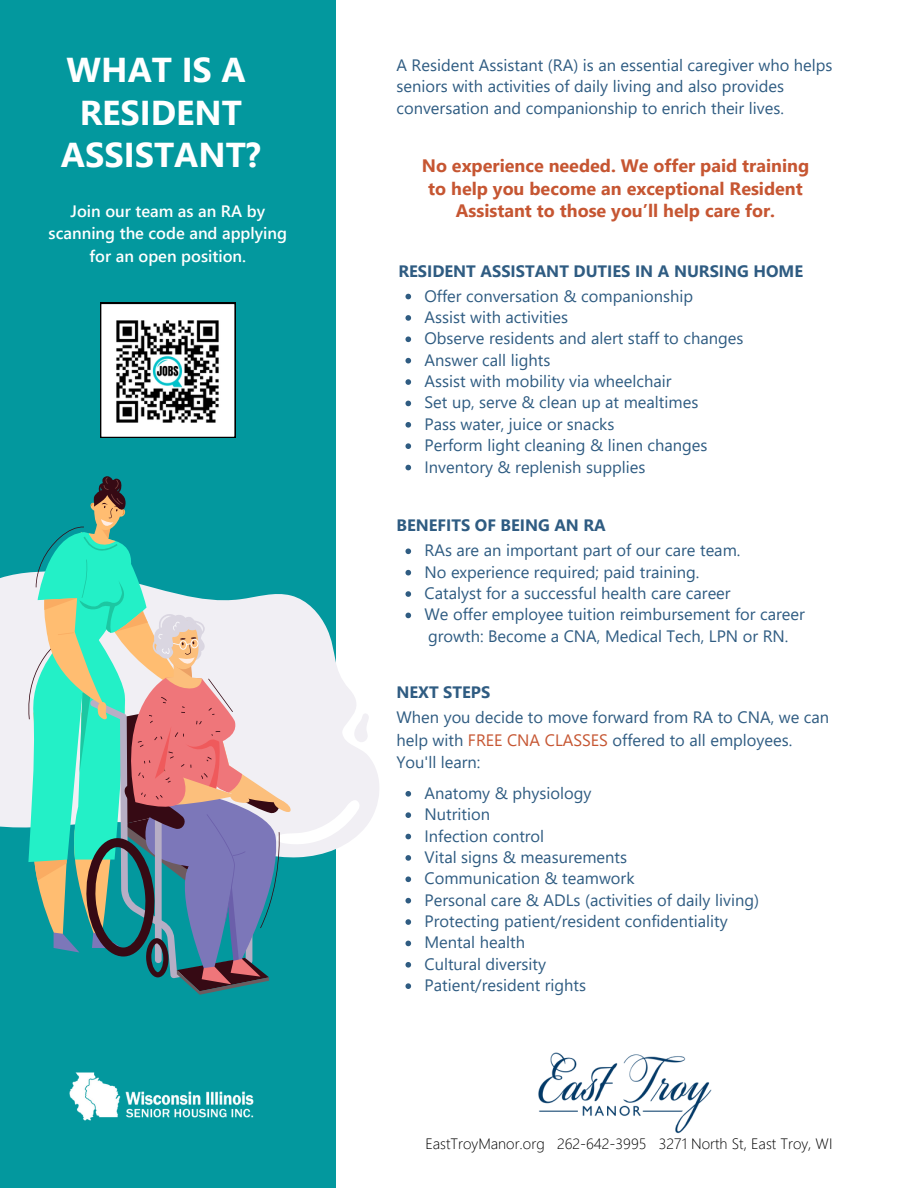
<style>
.page{position:relative;width:918px;height:1188px;background:#fff}
.page>*{position:absolute;margin:0;border:0;box-sizing:border-box;transform-origin:0 0}
.t1{font:700 34.5px/42.8px "Segoe UI";color:#fff;text-align:center}
.t2{font:700 18px/22.5px "Segoe UI";color:#c65632;text-align:center}
.t3{font:16.5px/21.3px "Segoe UI";color:#2f5c82}
.t4{font:700 16.5px "Segoe UI";color:#2f5c82}
.t5{font:600 16.5px/22.5px "Segoe UI";color:#fff;text-align:center}
.t6{font:300 15px "Segoe UI";color:#000}
.s1{color:#c65632}
</style>
<div class="page">
<div style="left:0;top:0;width:336px;height:1188px;background:#03989e"></div>
<svg style="left:0;top:573px;width:379px;height:255px;fill:#f1eff4"></svg>
<svg style="left:19px;top:476px;width:350px;height:519px"></svg>
<img style="left:69px;top:1072px;width:185px;height:49px">
<svg style="left:405px;top:791px;width:6px;height:6px"></svg>
<svg style="left:405px;top:812px;width:6px;height:6px"></svg>
<svg style="left:405px;top:834px;width:6px;height:5px"></svg>
<svg style="left:405px;top:855px;width:6px;height:6px"></svg>
<svg style="left:405px;top:876px;width:6px;height:6px"></svg>
<svg style="left:405px;top:898px;width:6px;height:5px"></svg>
<svg style="left:405px;top:919px;width:6px;height:6px"></svg>
<svg style="left:405px;top:941px;width:6px;height:5px"></svg>
<svg style="left:405px;top:962px;width:6px;height:6px"></svg>
<svg style="left:405px;top:983px;width:6px;height:6px"></svg>
<svg style="left:405px;top:548px;width:6px;height:6px"></svg>
<svg style="left:405px;top:570px;width:6px;height:5px"></svg>
<svg style="left:405px;top:591px;width:6px;height:6px"></svg>
<svg style="left:405px;top:613px;width:6px;height:5px"></svg>
<svg style="left:405px;top:294px;width:6px;height:5px"></svg>
<svg style="left:405px;top:315px;width:6px;height:6px"></svg>
<svg style="left:405px;top:336px;width:6px;height:6px"></svg>
<svg style="left:405px;top:358px;width:6px;height:5px"></svg>
<svg style="left:405px;top:379px;width:6px;height:6px"></svg>
<svg style="left:405px;top:401px;width:6px;height:5px"></svg>
<svg style="left:405px;top:422px;width:6px;height:6px"></svg>
<svg style="left:405px;top:443px;width:6px;height:6px"></svg>
<svg style="left:405px;top:465px;width:6px;height:5px"></svg>
<svg style="left:100px;top:303px;width:135px;height:135px;background:#c3c3c3"></svg>
<img style="left:105px;top:309px;width:126px;height:125px">
<img style="left:538px;top:1052px;width:174px;height:82px">
<p class="t1" style="left:61px;top:46px;width:202px">WHAT IS A<br>RESIDENT<br>ASSISTANT?</p>
<p class="t3" style="left:396px;top:53px;width:438px">A Resident Assistant (RA) is an essential caregiver who helps seniors with activities of daily living and also provides conversation and companionship to enrich their lives.</p>
<p class="t2" style="left:422px;top:153px;width:389px">No experience needed. We offer paid training to help you become an exceptional Resident</p>
<p class="t5" style="left:71px;top:199px;width:196px">Join our team as an RA by</p>
<p class="t2" style="left:456px;top:198px;width:321px">Assistant to those you’ll help care for.</p>
<p class="t5" style="left:49px;top:221px;width:240px">scanning the code and applying for an open position.</p>
<p class="t4" style="left:398px;top:259px;width:406px">RESIDENT ASSISTANT DUTIES IN A NURSING HOME</p>
<p class="t3" style="left:425px;top:284px;width:270px">Offer conversation &amp; companionship</p>
<p class="t3" style="left:425px;top:306px;width:145px">Assist with activities</p>
<p class="t3" style="left:425px;top:327px;width:320px">Observe residents and alert staff to changes</p>
<p class="t3" style="left:425px;top:348px;width:127px">Answer call lights</p>
<h4 class="t3" style="left:425px;top:370px;width:249px">Assist with mobility via wheelchair</h4>
<p class="t3" style="left:425px;top:391px;width:275px">Set up, serve &amp; clean up at mealtimes</p>
<h4 class="t3" style="left:425px;top:412px;width:191px">Pass water, juice or snacks</h4>
<p class="t3" style="left:425px;top:434px;width:284px">Perform light cleaning &amp; linen changes</p>
<p class="t3" style="left:425px;top:455px;width:222px">Inventory &amp; replenish supplies</p>
<p class="t4" style="left:396px;top:513px;width:211px">BENEFITS OF BEING AN RA</p>
<p class="t3" style="left:425px;top:539px;width:317px">RAs are an important part of our care team.</p>
<p class="t3" style="left:425px;top:560px;width:276px">No experience required; paid training.</p>
<p class="t3" style="left:425px;top:582px;width:308px">Catalyst for a successful health care career</p>
<p class="t3" style="left:425px;top:603px;width:382px">We offer employee tuition reimbursement for career</p>
<p class="t3" style="left:428px;top:624px;width:362px">growth: Become a CNA, Medical Tech, LPN or RN.</p>
<p class="t4" style="left:396px;top:680px;width:95px">NEXT STEPS</p>
<p class="t3" style="left:396px;top:705px;width:434px;line-height:22.5px">When you decide to move forward from RA to CNA, we can help with <span class="s1">FREE CNA CLASSES</span> offered to all employees.</p>
<h1 class="t3" style="left:396px;top:751px;width:86px">You'll learn:</h1>
<h3 class="t3" style="left:425px;top:781px;width:168px">Anatomy &amp; physiology</h3>
<p class="t3" style="left:425px;top:803px;width:67px">Nutrition</p>
<p class="t3" style="left:425px;top:824px;width:121px">Infection control</p>
<h4 class="t3" style="left:425px;top:845px;width:204px">Vital signs &amp; measurements</h4>
<h3 class="t3" style="left:425px;top:867px;width:212px">Communication &amp; teamwork</h3>
<p class="t3" style="left:425px;top:888px;width:336px">Personal care &amp; ADLs (activities of daily living)</p>
<p class="t3" style="left:425px;top:910px;width:305px">Protecting patient/resident confidentiality</p>
<p class="t3" style="left:425px;top:931px;width:102px">Mental health</p>
<p class="t3" style="left:425px;top:952px;width:123px">Cultural diversity</p>
<p class="t3" style="left:425px;top:974px;width:163px">Patient/resident rights</p>
<p class="t6" style="left:425px;top:1133px;width:409px">EastTroyManor.org 262-642-3995 3271 North St, East Troy, WI</p>
</div>
